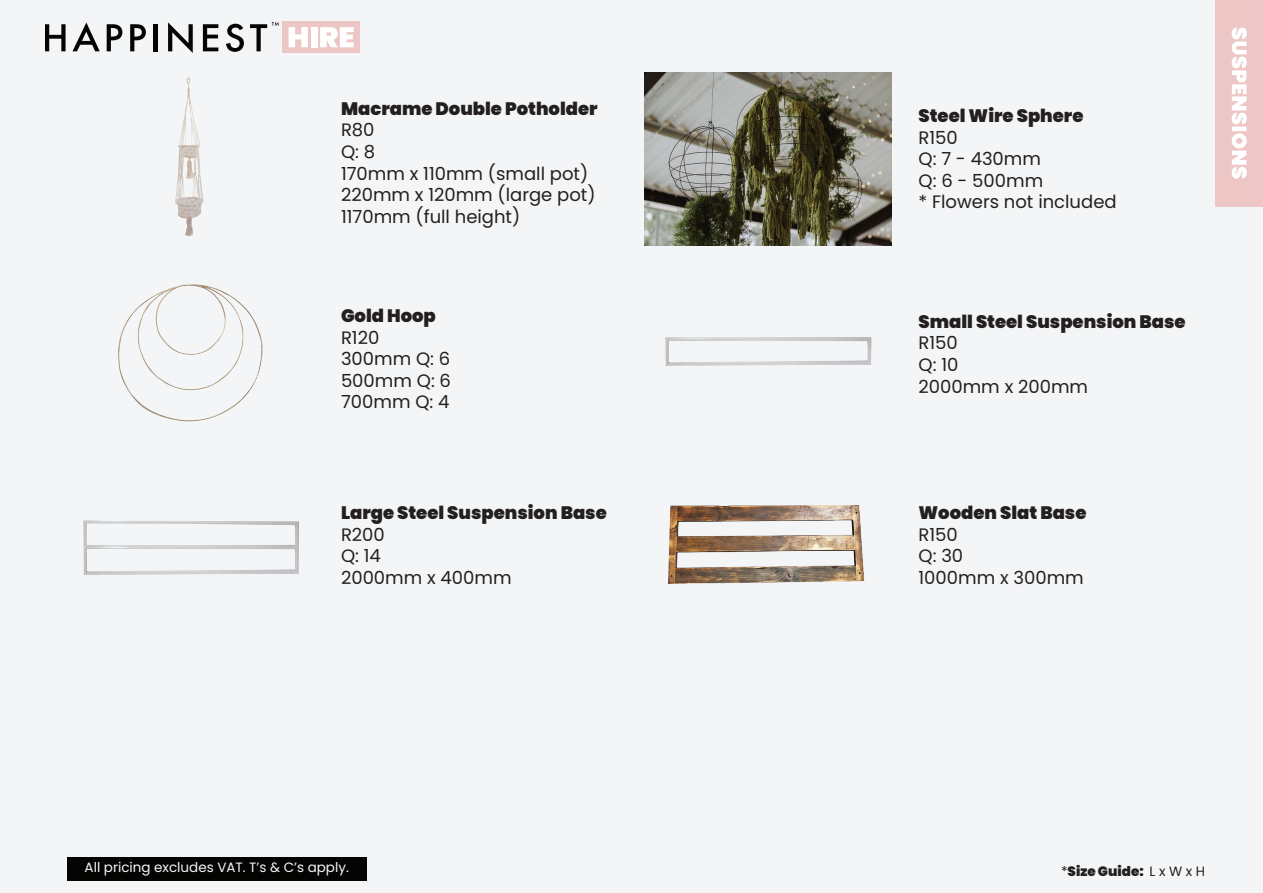
<style>
.page{position:relative;width:1263px;height:893px;background:#f4f5f6}
.page>*{position:absolute;margin:0;border:0;box-sizing:border-box;transform-origin:0 0}
.t1{font:18px/21.6px "Poppins";color:#231f20}
.t2{font:900 18px "Poppins";color:#231f20}
.t3{font:13.5px "Poppins";color:#f4f5f6}
.t4{font:900 13.5px "Poppins";color:#231f20}
.s1{font-weight:400}
</style>
<div class="page">
<img style="left:644px;top:73px;width:248px;height:173px">
<img style="left:118px;top:284px;width:145px;height:138px">
<img style="left:83px;top:520px;width:216px;height:55px">
<img style="left:668px;top:505px;width:197px;height:79px">
<div style="left:1215px;top:0;width:48px;height:206px;background:#edc7c5"></div>
<svg style="left:1232px;top:28px;width:15px;height:151px"></svg>
<div style="left:67px;top:857px;width:300px;height:24px;background:#040503"></div>
<img style="left:665px;top:337px;width:207px;height:29px">
<div style="left:282px;top:21px;width:78px;height:32px;background:#edc7c5"></div>
<svg style="left:45px;top:24px;width:21px;height:27px"></svg>
<svg style="left:72px;top:23px;width:28px;height:28px"></svg>
<svg style="left:107px;top:24px;width:15px;height:27px"></svg>
<svg style="left:130px;top:24px;width:16px;height:27px"></svg>
<hr style="left:154px;top:24px;width:4px;height:27px;background:#040503">
<svg style="left:168px;top:22px;width:25px;height:31px"></svg>
<svg style="left:203px;top:24px;width:15px;height:27px"></svg>
<svg style="left:226px;top:24px;width:18px;height:28px"></svg>
<svg style="left:250px;top:22px;width:29px;height:29px"></svg>
<svg style="left:288px;top:27px;width:20px;height:20px"></svg>
<div style="left:311px;top:27px;width:6px;height:20px;background:#fff"></div>
<svg style="left:320px;top:27px;width:34px;height:20px"></svg>
<img style="left:175px;top:76px;width:29px;height:161px">
<p class="t2" style="left:341px;top:98px;width:258px">Macrame Double Potholder</p>
<p class="t1" style="left:341px;top:119px;width:256px">R80<br>Q: 8<br>170mm x 110mm (small pot)<br>220mm x 120mm (large pot)<br>1170mm (full height)</p>
<p class="t2" style="left:341px;top:305px;width:96px">Gold Hoop</p>
<p class="t1" style="left:341px;top:327px;width:112px">R120<br>300mm Q: 6<br>500mm Q: 6<br>700mm Q: 4</p>
<p class="t2" style="left:341px;top:502px;width:267px">Large Steel Suspension Base</p>
<p class="t1" style="left:341px;top:524px;width:172px">R200<br>Q: 14<br>2000mm x 400mm</p>
<p class="t3" style="left:85px;top:860px;width:266px">All pricing excludes VAT. T’s &amp; C’s apply.</p>
<p class="t2" style="left:918px;top:105px;width:166px">Steel Wire Sphere</p>
<p class="t1" style="left:918px;top:127px;width:200px">R150<br>Q: 7 - 430mm<br>Q: 6 - 500mm<br>* Flowers not included</p>
<p class="t2" style="left:918px;top:311px;width:269px">Small Steel Suspension Base</p>
<p class="t1" style="left:918px;top:332px;width:171px">R150<br>Q: 10<br>2000mm x 200mm</p>
<p class="t2" style="left:918px;top:502px;width:169px">Wooden Slat Base</p>
<p class="t1" style="left:918px;top:524px;width:167px">R150<br>Q: 30<br>1000mm x 300mm</p>
<p class="t4" style="left:1061px;top:863px;width:146px"><span class="s1">*</span>Size Guide: <span class="s1">L x W x H</span></p>
</div>
